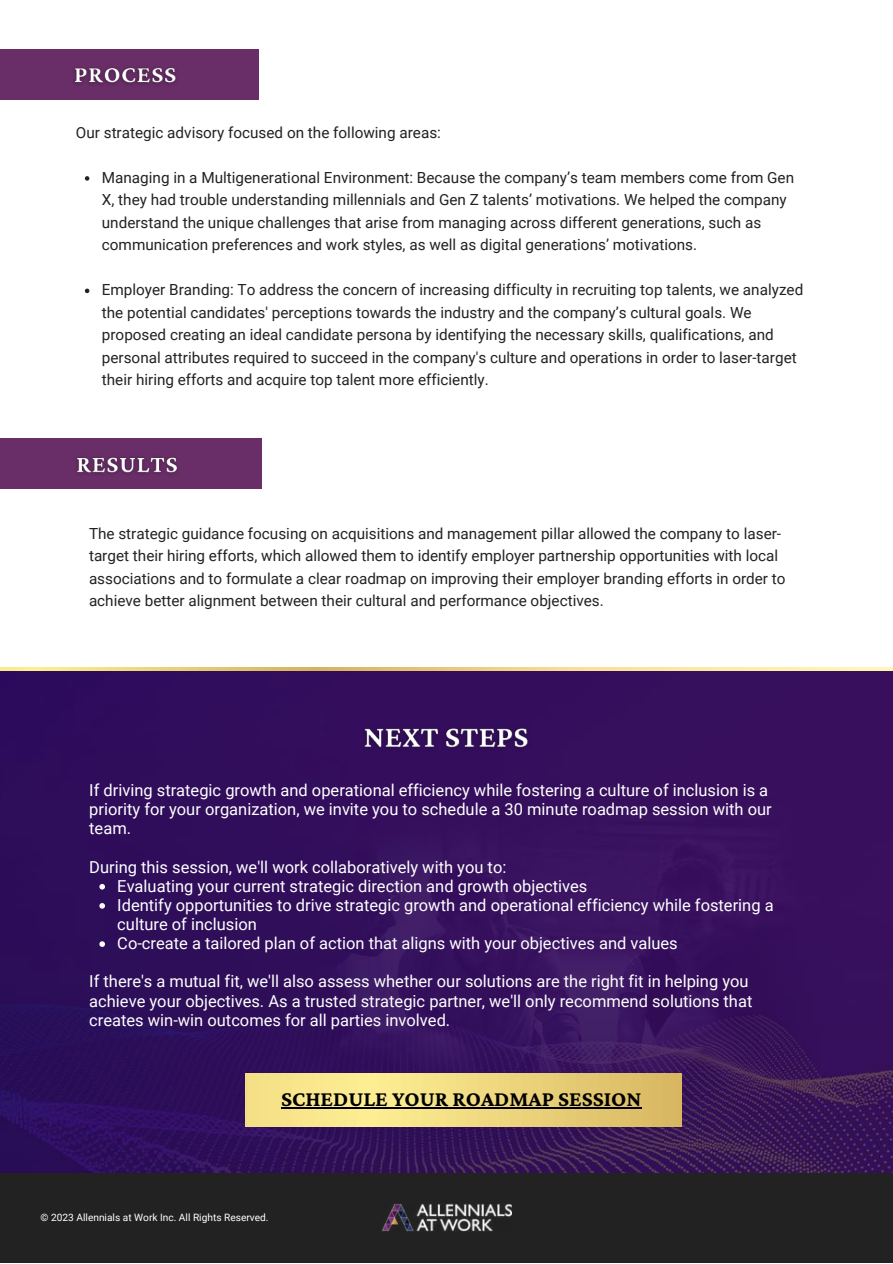
<style>
.page{position:relative;width:893px;height:1264px;background:#fff}
.page>*{position:absolute;margin:0;border:0;box-sizing:border-box;transform-origin:0 0}
.t1{font:700 22.05px "Crimson Pro";color:#000}
.t2{font:16.5px/19px "Roboto";color:#fff}
.t3{font:15.3px/22.5px "Roboto";color:#222}
.t4{font:10.2px "Roboto";color:#fff}
</style>
<div class="page">
<img style="left:0;top:667px;width:892px;height:4px">
<div style="left:0;top:1173px;width:892px;height:89px;background:#222"></div>
<img style="left:382px;top:1203px;width:129px;height:28px">
<svg style="left:0;top:671px;width:892px;height:502px;background:#34105c"></svg>
<img style="left:245px;top:1073px;width:436px;height:53px">
<div style="left:0;top:438px;width:261px;height:51px;background:#692d67"></div>
<img style="left:356px;top:712px;width:180px;height:51px">
<svg style="left:99px;top:884px;width:6px;height:5px"></svg>
<svg style="left:99px;top:903px;width:6px;height:5px"></svg>
<svg style="left:99px;top:941px;width:6px;height:5px"></svg>
<hr style="left:281px;top:1107px;width:360px;height:1px;background:#000">
<img style="left:77px;top:457px;width:101px;height:17px">
<svg style="left:85px;top:176px;width:4px;height:5px"></svg>
<svg style="left:85px;top:288px;width:4px;height:5px"></svg>
<div style="left:0;top:49px;width:259px;height:51px;background:#692d67"></div>
<img style="left:74px;top:67px;width:102px;height:17px">
<p class="t3" style="left:76px;top:121px;width:366px">Our strategic advisory focused on the following areas:</p>
<p class="t3" style="left:102px;top:166px;width:693px">Managing in a Multigenerational Environment: Because the company’s team members come from Gen X, they had trouble understanding millennials and Gen Z talents’ motivations. We helped the company understand the unique challenges that arise from managing across different generations, such as communication preferences and work styles, as well as digital generations’ motivations.</p>
<p class="t3" style="left:102px;top:278px;width:702px">Employer Branding: To address the concern of increasing difficulty in recruiting top talents, we analyzed the potential candidates' perceptions towards the industry and the company’s cultural goals. We proposed creating an ideal candidate persona by identifying the necessary skills, qualifications, and personal attributes required to succeed in the company's culture and operations in order to laser-target their hiring efforts and acquire top talent more efficiently.</p>
<p class="t3" style="left:89px;top:521px;width:698px">The strategic guidance focusing on acquisitions and management pillar allowed the company to laser&shy;target their hiring efforts, which allowed them to identify employer partnership opportunities with local associations and to formulate a clear roadmap on improving their employer branding efforts in order to achieve better alignment between their cultural and performance objectives.</p>
<p class="t2" style="left:89px;top:780px;width:684px">If driving strategic growth and operational efficiency while fostering a culture of inclusion is a priority for your organization, we invite you to schedule a 30 minute roadmap session with our team.</p>
<p class="t2" style="left:89px;top:856px;width:418px">During this session, we'll work collaboratively with you to:</p>
<p class="t2" style="left:117px;top:875px;width:657px">Evaluating your current strategic direction and growth objectives<br>Identify opportunities to drive strategic growth and operational efficiency while fostering a culture of inclusion<br>Co-create a tailored plan of action that aligns with your objectives and values</p>
<p class="t2" style="left:89px;top:971px;width:664px">If there's a mutual fit, we'll also assess whether our solutions are the right fit in helping you achieve your objectives. As a trusted strategic partner, we'll only recommend solutions that creates win-win outcomes for all parties involved.</p>
<h1 class="t1" style="left:281px;top:1084px;width:362px">SCHEDULE YOUR ROADMAP SESSION</h1>
<p class="t4" style="left:41px;top:1210px;width:229px">© 2023 Allennials at Work Inc. All Rights Reserved.</p>
</div>
